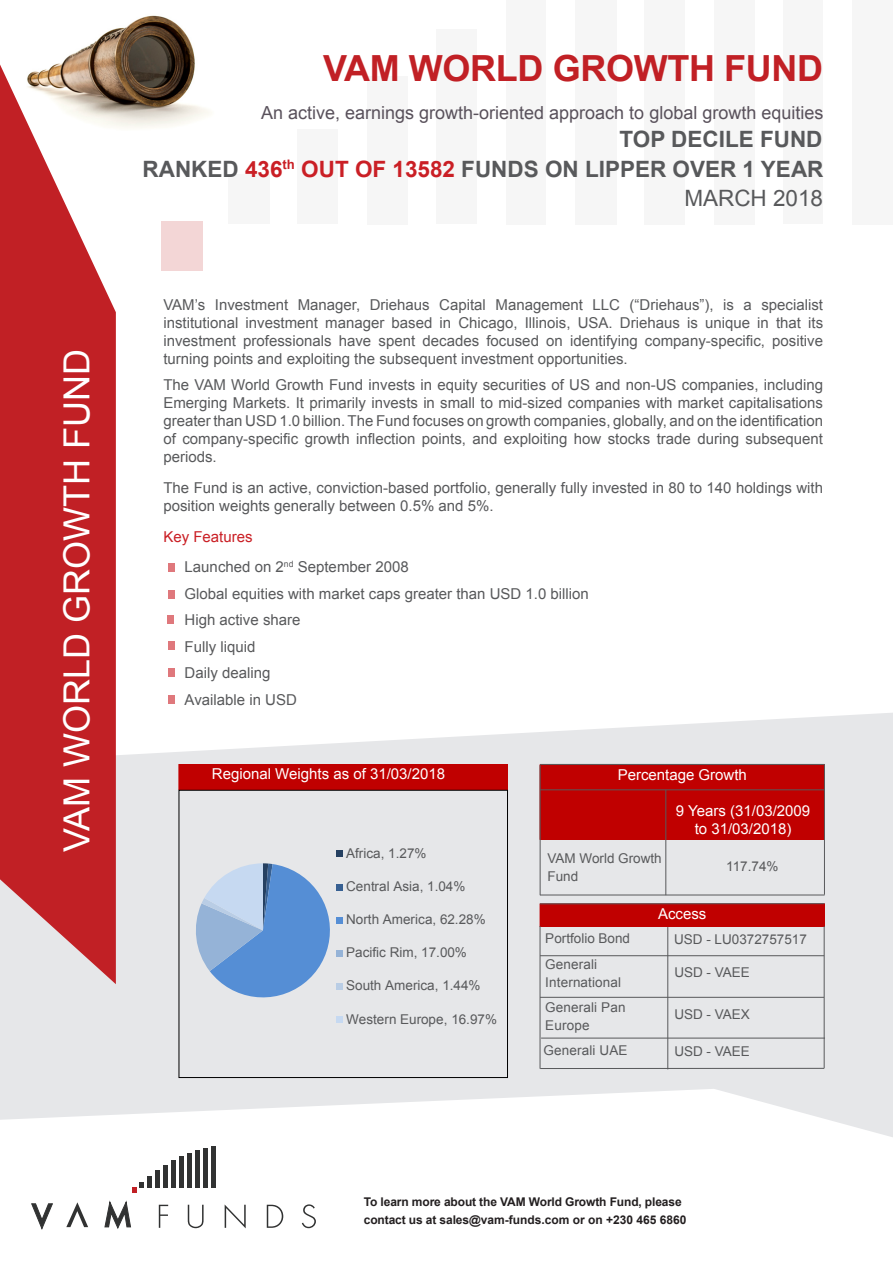
<style>
.page{position:relative;width:893px;height:1263px;background:#fff}
.page>*{position:absolute;margin:0;border:0;box-sizing:border-box;transform-origin:0 0}
.t1{font:36px "Arial";color:#fff}
.t2{font:700 36px "Arial";letter-spacing:-.01em;color:#c12025}
.t3{font:700 22.5px "Arial";color:#58595b}
.t4{font:22.5px "Arial";color:#58595b}
.t5{font:18px "Arial";color:#59515b}
.t6{font:15px/18px "Arial";color:#58595b;text-align:justify}
.t7{font:15px/18px "Arial";color:#fff;text-align:center}
.t8{font:15px "Arial";color:#ca1f25}
.t9{font:13.5px/18px "Arial";color:#58595b}
.t10{font:700 12px/18px "Arial";letter-spacing:-.01em;color:#231f20}
.s1{color:#ca1f25}
</style>
<div class="page">
<img style="left:57px;top:15px;width:153px;height:113px">
<svg style="left:0;top:713px;width:893px;height:424px;fill:#e6e7e9"></svg>
<div style="left:644px;top:0;width:41px;height:224px;background:#f6f6f6"></div>
<div style="left:714px;top:0;width:41px;height:224px;background:#f6f6f6"></div>
<div style="left:783px;top:0;width:40px;height:224px;background:#f6f6f6"></div>
<div style="left:852px;top:0;width:41px;height:224px;background:#f6f6f6"></div>
<div style="left:298px;top:129px;width:40px;height:95px;background:#f6f6f6"></div>
<div style="left:367px;top:76px;width:40px;height:148px;background:#f6f6f6"></div>
<div style="left:436px;top:30px;width:41px;height:194px;background:#f6f6f6"></div>
<div style="left:506px;top:0;width:40px;height:224px;background:#f6f6f6"></div>
<div style="left:575px;top:0;width:42px;height:224px;background:#f6f6f6"></div>
<div style="left:228px;top:174px;width:41px;height:50px;background:#f6f6f6"></div>
<svg style="left:0;top:64px;width:116px;height:920px;background:#c94649"></svg>
<div style="left:161px;top:221px;width:41px;height:50px;background:#f3d6d6"></div>
<div style="left:187px;top:1153px;width:5px;height:34px;background:#313232"></div>
<div style="left:195px;top:1150px;width:5px;height:37px;background:#313232"></div>
<div style="left:203px;top:1148px;width:5px;height:39px;background:#313232"></div>
<div style="left:211px;top:1146px;width:5px;height:41px;background:#313232"></div>
<div style="left:147px;top:1176px;width:5px;height:11px;background:#313232"></div>
<div style="left:155px;top:1170px;width:5px;height:17px;background:#313232"></div>
<div style="left:163px;top:1165px;width:5px;height:22px;background:#313232"></div>
<div style="left:171px;top:1160px;width:5px;height:27px;background:#313232"></div>
<div style="left:179px;top:1156px;width:5px;height:31px;background:#313232"></div>
<svg style="left:132px;top:1182px;width:12px;height:11px"></svg>
<svg style="left:31px;top:1203px;width:22px;height:27px"></svg>
<svg style="left:105px;top:1201px;width:26px;height:28px"></svg>
<svg style="left:159px;top:1205px;width:9px;height:23px"></svg>
<svg style="left:188px;top:1205px;width:16px;height:23px"></svg>
<svg style="left:225px;top:1204px;width:21px;height:24px"></svg>
<svg style="left:267px;top:1205px;width:16px;height:23px"></svg>
<svg style="left:302px;top:1204px;width:14px;height:24px"></svg>
<svg style="left:66px;top:1202px;width:22px;height:25px"></svg>
<div style="left:168px;top:642px;width:7px;height:8px;background:#df787c"></div>
<div style="left:168px;top:669px;width:7px;height:8px;background:#df787c"></div>
<div style="left:168px;top:695px;width:7px;height:8px;background:#df787c"></div>
<div style="left:168px;top:563px;width:7px;height:8px;background:#df787c"></div>
<div style="left:168px;top:590px;width:7px;height:8px;background:#df787c"></div>
<div style="left:168px;top:616px;width:6px;height:8px;background:#df787c"></div>
<hr style="left:540px;top:997px;width:284px;height:1px;background:#58595b">
<hr style="left:540px;top:1068px;width:284px;height:1px;background:#58595b">
<hr style="left:540px;top:955px;width:284px;height:1px;background:#58595b">
<hr style="left:540px;top:926px;width:284px;height:1px;background:#58595b">
<hr style="left:667px;top:927px;width:1px;height:142px;background:#58595b">
<div style="left:540px;top:904px;width:284px;height:22px;background:#c00000"></div>
<div style="left:541px;top:765px;width:283px;height:74px;background:#c00000"></div>
<hr style="left:666px;top:790px;width:1px;height:105px;background:#58595b">
<hr style="left:540px;top:895px;width:285px;height:1px;background:#58595b">
<hr style="left:540px;top:789px;width:284px;height:1px;background:#58595b">
<hr style="left:824px;top:765px;width:1px;height:130px;background:#58595b">
<hr style="left:540px;top:765px;width:1px;height:130px;background:#58595b">
<hr style="left:540px;top:764px;width:284px;height:1px;background:#58595b">
<hr style="left:540px;top:903px;width:284px;height:1px;background:#58595b">
<hr style="left:540px;top:926px;width:1px;height:143px;background:#58595b">
<hr style="left:824px;top:926px;width:1px;height:142px;background:#58595b">
<div style="left:179px;top:764px;width:329px;height:26px;background:#c00000"></div>
<div style="left:179px;top:790px;width:329px;height:288px;border:1px solid #000"></div>
<hr style="left:541px;top:1038px;width:284px;height:1px;background:#58595b">
<div style="left:337px;top:850px;width:6px;height:7px;background:#254061"></div>
<svg style="left:192px;top:863px;width:151px;height:143px;background:#9ab8dd"></svg>
<div style="left:337px;top:983px;width:6px;height:7px;background:#b9cde5"></div>
<svg style="left:337px;top:1016px;width:6px;height:6px"></svg>
<p class="t1" style="left:53px;top:852px;width:505px;rotate:-90deg">VAM WORLD GROWTH FUND</p>
<p class="t2" style="left:323px;top:45px;width:502px">VAM WORLD GROWTH FUND</p>
<p class="t5" style="left:261px;top:101px;width:564px">An active, earnings growth-oriented approach to global growth equities</p>
<p class="t3" style="left:619px;top:125px;width:204px">TOP DECILE FUND</p>
<p class="t3" style="left:143px;top:154px;width:682px">RANKED <span class="s1">436</span><sup>th</sup> <span class="s1">OUT OF 13582</span> FUNDS ON LIPPER OVER 1 YEAR</p>
<p class="t4" style="left:684px;top:183px;width:140px">MARCH 2018</p>
<p class="t6" style="left:163px;top:296px;width:661px">VAM’s Investment Manager, Driehaus Capital Management LLC (“Driehaus”), is a specialist institutional investment manager based in Chicago, Illinois, USA. Driehaus is unique in that its investment professionals have spent decades focused on identifying company-specific, positive turning points and exploiting the subsequent investment opportunities.</p>
<p class="t6" style="left:163px;top:376px;width:661px">The VAM World Growth Fund invests in equity securities of US and non-US companies, including Emerging Markets. It primarily invests in small to mid-sized companies with market capitalisations greater than USD 1.0 billion. The Fund focuses on growth companies, globally, and on the identification of company-specific growth inflection points, and exploiting how stocks trade during subsequent periods.</p>
<p class="t6" style="left:163px;top:479px;width:661px">The Fund is an active, conviction-based portfolio, generally fully invested in 80 to 140 holdings with position weights generally between 0.5% and 5%.</p>
<p class="t8" style="left:163px;top:527px;width:91px">Key Features</p>
<p class="t6" style="left:185px;top:558px;width:226px">Launched on 2<sup>nd</sup> September 2008</p>
<p class="t6" style="left:185px;top:585px;width:406px">Global equities with market caps greater than USD 1.0 billion</p>
<p class="t6" style="left:185px;top:611px;width:117px">High active share</p>
<p class="t6" style="left:185px;top:638px;width:72px">Fully liquid</p>
<p class="t6" style="left:185px;top:664px;width:87px">Daily dealing</p>
<p class="t6" style="left:185px;top:691px;width:114px">Available in USD</p>
<p class="t7" style="left:212px;top:765px;width:235px">Regional Weights as of 31/03/2018</p>
<p class="t9" style="left:346px;top:845px;width:82px">Africa, 1.27%</p>
<p class="t9" style="left:346px;top:878px;width:121px">Central Asia, 1.04%</p>
<p class="t9" style="left:346px;top:911px;width:141px">North America, 62.28%</p>
<p class="t9" style="left:346px;top:944px;width:122px">Pacific Rim, 17.00%</p>
<p class="t9" style="left:346px;top:977px;width:136px">South America, 1.44%</p>
<p class="t9" style="left:346px;top:1010px;width:152px">Western Europe, 16.97%</p>
<p class="t7" style="left:618px;top:766px;width:131px">Percentage Growth</p>
<p class="t7" style="left:676px;top:801px;width:136px">9 Years (31/03/2009 to 31/03/2018)</p>
<p class="t9" style="left:547px;top:849px;width:116px">VAM World Growth<br>Fund</p>
<p class="t9" style="left:726px;top:857px;width:54px">117.74%</p>
<p class="t7" style="left:658px;top:905px;width:50px">Access</p>
<p class="t9" style="left:545px;top:929px;width:86px">Portfolio Bond</p>
<p class="t9" style="left:674px;top:930px;width:134px">USD - LU0372757517</p>
<p class="t9" style="left:545px;top:956px;width:77px">Generali<br>International</p>
<p class="t9" style="left:545px;top:998px;width:82px">Generali Pan<br>Europe</p>
<p class="t9" style="left:674px;top:964px;width:77px">USD - VAEE</p>
<p class="t9" style="left:674px;top:1006px;width:77px">USD - VAEX</p>
<p class="t9" style="left:544px;top:1041px;width:86px">Generali UAE</p>
<p class="t9" style="left:674px;top:1042px;width:77px">USD - VAEE</p>
<p class="t10" style="left:364px;top:1193px;width:324px">To learn more about the VAM World Growth Fund, please contact us at sales@vam-funds.com or on +230 465 6860</p>
</div>
